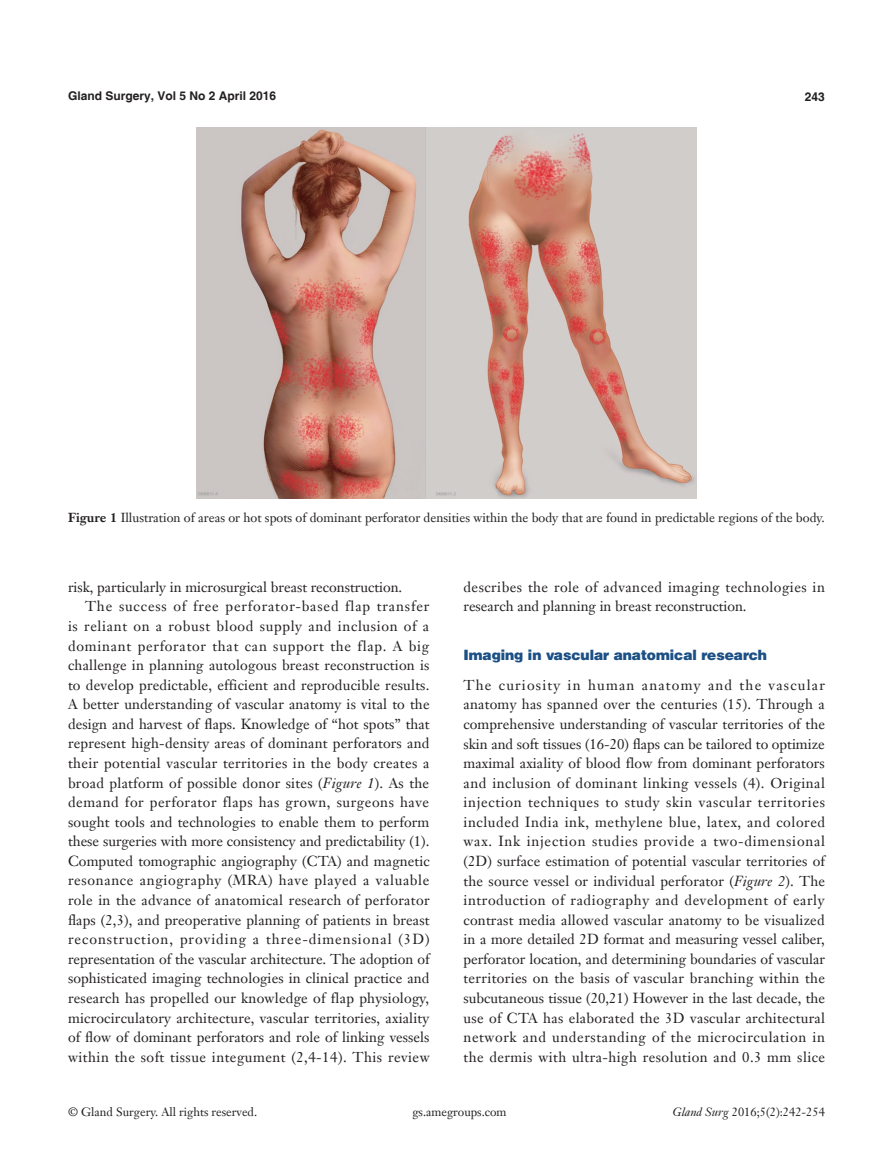
<style>
.page{position:relative;width:893px;height:1170px;background:#fff}
.page>*{position:absolute;margin:0;border:0;box-sizing:border-box;transform-origin:0 0}
.t1{font:14.25px/19.5px "Janson Text LT";letter-spacing:.015em;color:#231f20;text-align:justify}
.t2{font:14.25px/19.5px "Janson Text LT";letter-spacing:.035em;color:#231f20}
.t3{font:14.25px "Janson Text LT";letter-spacing:.045em;color:#231f20}
.t4{font:14.25px "Janson Text LT";letter-spacing:.07em;color:#231f20}
.t5{font:14.25px "Janson Text LT";letter-spacing:.04em;color:#231f20}
.t6{font:14.25px "Janson Text LT";letter-spacing:.06em;color:#231f20}
.t7{font:14.25px "Janson Text LT";letter-spacing:.05em;color:#231f20}
.t8{font:900 14.25px "Helvetica";color:#1c5085}
.t9{font:12.75px "Janson Text LT";color:#231f20}
.t10{font:12px "Janson Text LT";color:#231f20}
.t11{font:700 12px "Helvetica";color:#231f20}
.s1{font-weight:700}
.s2{font-style:italic}
</style>
<div class="page">
<img style="left:197px;top:128px;width:499px;height:370px">
<p class="t11" style="left:68px;top:88px;width:210px">Gland Surgery, Vol 5 No 2 April 2016</p>
<p class="t11" style="left:805px;top:89px;width:22px">243</p>
<p class="t9" style="left:68px;top:509px;width:758px"><span class="s1">Figure 1</span> Illustration of areas or hot spots of dominant perforator densities within the body that are found in predictable regions of the body.</p>
<p class="t1" style="left:68px;top:577px;width:336px">risk, particularly in microsurgical breast reconstruction.</p>
<p class="t6" style="left:85px;top:597px;width:346px">The success of free perforator-based flap transfer</p>
<p class="t3" style="left:68px;top:617px;width:363px">is reliant on a robust blood supply and inclusion of a</p>
<p class="t7" style="left:68px;top:636px;width:363px">dominant perforator that can support the flap. A big</p>
<p class="t1" style="left:68px;top:655px;width:363px">challenge in planning autologous breast reconstruction is</p>
<p class="t1" style="left:68px;top:674px;width:363px">to develop predictable, efficient and reproducible results.</p>
<p class="t1" style="left:68px;top:694px;width:363px">A better understanding of vascular anatomy is vital to the</p>
<p class="t1" style="left:68px;top:714px;width:363px">design and harvest of flaps. Knowledge of “hot spots” that</p>
<p class="t1" style="left:68px;top:733px;width:363px">represent high-density areas of dominant perforators and</p>
<p class="t1" style="left:68px;top:753px;width:363px">their potential vascular territories in the body creates a</p>
<p class="t1" style="left:68px;top:772px;width:363px">broad platform of possible donor sites (<span class="s2">Figure 1</span>). As the</p>
<p class="t5" style="left:68px;top:793px;width:363px">demand for perforator flaps has grown, surgeons have</p>
<p class="t1" style="left:68px;top:811px;width:363px">sought tools and technologies to enable them to perform</p>
<p class="t1" style="left:68px;top:831px;width:363px">these surgeries with more consistency and predictability (1).</p>
<p class="t1" style="left:68px;top:851px;width:363px">Computed tomographic angiography (CTA) and magnetic</p>
<p class="t3" style="left:68px;top:871px;width:363px">resonance angiography (MRA) have played a valuable</p>
<p class="t1" style="left:68px;top:890px;width:363px">role in the advance of anatomical research of perforator</p>
<p class="t1" style="left:68px;top:909px;width:363px">flaps (2,3), and preoperative planning of patients in breast</p>
<p class="t4" style="left:68px;top:930px;width:363px">reconstruction, providing a three-dimensional (3D)</p>
<p class="t1" style="left:68px;top:948px;width:363px">representation of the vascular architecture. The adoption of</p>
<p class="t1" style="left:68px;top:968px;width:363px">sophisticated imaging technologies in clinical practice and</p>
<p class="t1" style="left:68px;top:988px;width:363px">research has propelled our knowledge of flap physiology,</p>
<p class="t1" style="left:68px;top:1007px;width:363px">microcirculatory architecture, vascular territories, axiality</p>
<p class="t1" style="left:68px;top:1027px;width:363px">of flow of dominant perforators and role of linking vessels</p>
<p class="t2" style="left:68px;top:1046px;width:363px">within the soft tissue integument (2,4-14). This review</p>
<p class="t2" style="left:463px;top:577px;width:363px">describes the role of advanced imaging technologies in research and planning in breast reconstruction.</p>
<p class="t8" style="left:463px;top:646px;width:305px">Imaging in vascular anatomical research</p>
<p class="t1" style="left:463px;top:675px;width:363px">The curiosity in human anatomy and the vascular anatomy has spanned over the centuries (15). Through a comprehensive understanding of vascular territories of the skin and soft tissues (16-20) flaps can be tailored to optimize maximal axiality of blood flow from dominant perforators and inclusion of dominant linking vessels (4). Original injection techniques to study skin vascular territories included India ink, methylene blue, latex, and colored wax. Ink injection studies provide a two-dimensional (2D) surface estimation of potential vascular territories of the source vessel or individual perforator (<span class="s2">Figure 2</span>). The introduction of radiography and development of early contrast media allowed vascular anatomy to be visualized in a more detailed 2D format and measuring vessel caliber, perforator location, and determining boundaries of vascular territories on the basis of vascular branching within the subcutaneous tissue (20,21) However in the last decade, the use of CTA has elaborated the 3D vascular architectural network and understanding of the microcirculation in the dermis with ultra-high resolution and 0.3 mm slice</p>
<p class="t10" style="left:68px;top:1104px;width:191px">© Gland Surgery. All rights reserved.</p>
<p class="t10" style="left:412px;top:1104px;width:96px">gs.amegroups.com</p>
<p class="t10" style="left:673px;top:1104px;width:154px"><span class="s2">Gland Surg</span> 2016;5(2):242-254</p>
</div>
